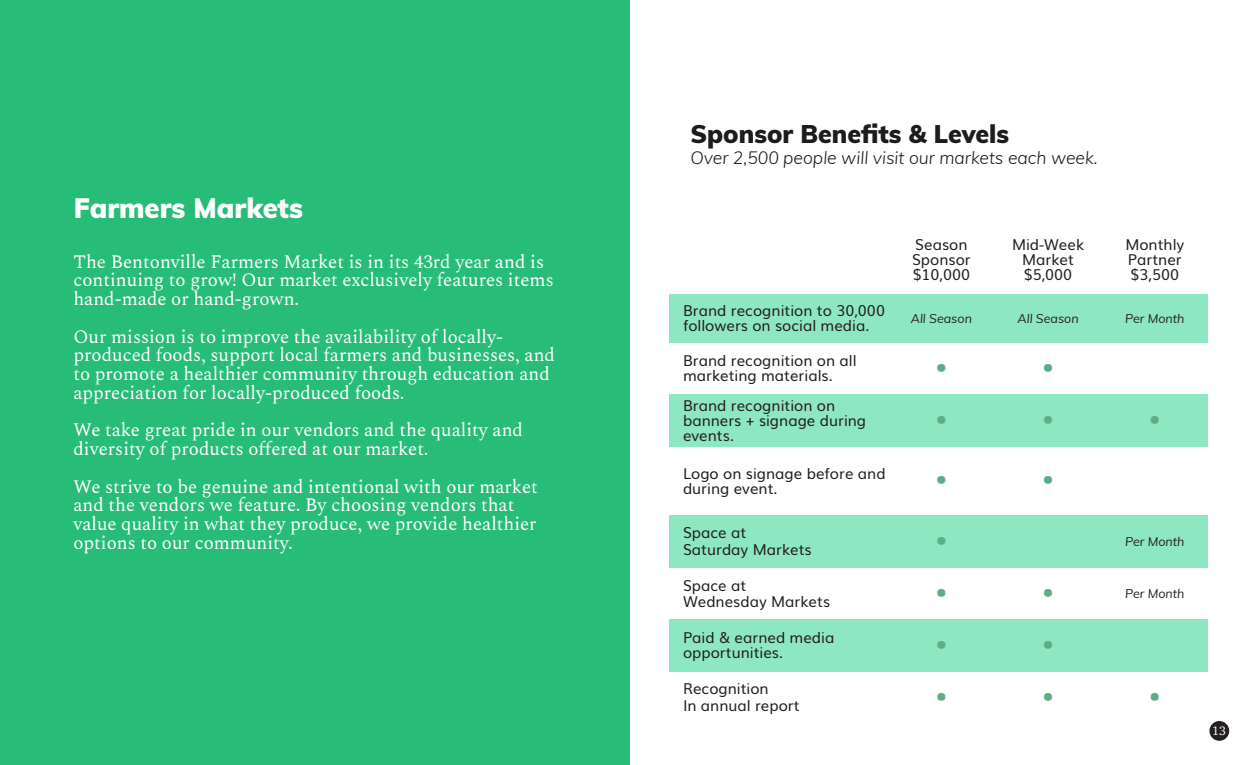
<style>
.page{position:relative;width:1260px;height:765px;background:#fff}
.page>*{position:absolute;margin:0;border:0;box-sizing:border-box;transform-origin:0 0}
.t1{font:700 50px "PT Mono";color:#5fad85}
.t2{font:900 27.5px "Muli";color:#fff}
.t3{font:900 25px "Muli";color:#1e1c1b}
.t4{font:18.75px/18.8px "Spectral";color:#fff}
.t5{font:italic 300 17.5px "Muli";color:#1a1a1a}
.t6{font:15px/15px "Muli";color:#241f20}
.t7{font:italic 12.5px "Muli";color:#241f20}
.t8{font:12.5px "Charter";color:#fff}
</style>
<div class="page">
<div style="left:1209px;top:721px;width:20px;height:20px;background:#241f20;border-radius:50%"></div>
<div style="left:670px;top:294px;width:538px;height:49px;background:#8de7c0"></div>
<div style="left:670px;top:394px;width:538px;height:52px;background:#8de7c0"></div>
<div style="left:670px;top:515px;width:538px;height:52px;background:#8de7c0"></div>
<div style="left:670px;top:619px;width:538px;height:52px;background:#8de7c0"></div>
<div style="left:0;top:0;width:630px;height:765px;background:#28bc79"></div>
<h2 class="t2" style="left:74px;top:191px;width:231px">Farmers Markets</h2>
<p class="t4" style="left:73px;top:253px;width:482px">The Bentonville Farmers Market is in its 43rd year and is continuing to grow! Our market exclusively features items hand-made or hand-grown.</p>
<p class="t4" style="left:73px;top:328px;width:483px">Our mission is to improve the availability of locally&shy;produced foods, support local farmers and businesses, and to promote a healthier community through education and appreciation for locally-produced foods.</p>
<p class="t4" style="left:73px;top:421px;width:451px">We take great pride in our vendors and the quality and diversity of products offered at our market.</p>
<p class="t4" style="left:73px;top:478px;width:466px">We strive to be genuine and intentional with our market and the vendors we feature. By choosing vendors that value quality in what they produce, we provide healthier options to our community.</p>
<h3 class="t3" style="left:690px;top:118px;width:320px">Sponsor Benefits &amp; Levels</h3>
<p class="t5" style="left:690px;top:147px;width:409px">Over 2,500 people will visit our markets each week.</p>
<p class="t6" style="left:912px;top:236px;width:60px">Season<br>Sponsor $10,000</p>
<p class="t6" style="left:1012px;top:236px;width:74px;text-align:center">Mid-Week<br>Market $5,000</p>
<p class="t6" style="left:1125px;top:236px;width:61px">Monthly<br>Partner $3,500</p>
<p class="t6" style="left:683px;top:302px;width:203px">Brand recognition to 30,000 followers on social media.</p>
<p class="t7" style="left:911px;top:310px;width:63px">All Season</p>
<p class="t7" style="left:1018px;top:310px;width:63px">All Season</p>
<p class="t7" style="left:1125px;top:310px;width:61px">Per Month</p>
<p class="t6" style="left:683px;top:352px;width:175px">Brand recognition on all marketing materials.</p>
<h1 class="t1" style="left:926px;top:332px;width:31px">.</h1>
<h1 class="t1" style="left:1033px;top:332px;width:31px">.</h1>
<p class="t6" style="left:683px;top:397px;width:185px">Brand recognition on banners + signage during events.</p>
<h1 class="t1" style="left:926px;top:384px;width:31px">.</h1>
<h1 class="t1" style="left:1033px;top:384px;width:31px">.</h1>
<h1 class="t1" style="left:1140px;top:384px;width:31px">.</h1>
<p class="t6" style="left:683px;top:465px;width:204px">Logo on signage before and during event.</p>
<h1 class="t1" style="left:926px;top:445px;width:31px">.</h1>
<h1 class="t1" style="left:1033px;top:445px;width:31px">.</h1>
<p class="t6" style="left:683px;top:522px;width:130px;line-height:17.5px">Space at<br>Saturday Markets</p>
<h1 class="t1" style="left:926px;top:505px;width:31px">.</h1>
<p class="t7" style="left:1125px;top:533px;width:61px">Per Month</p>
<p class="t6" style="left:683px;top:576px;width:149px;line-height:16.2px">Space at<br>Wednesday Markets</p>
<h1 class="t1" style="left:926px;top:557px;width:31px">.</h1>
<h1 class="t1" style="left:1033px;top:557px;width:31px">.</h1>
<p class="t7" style="left:1125px;top:585px;width:61px">Per Month</p>
<p class="t6" style="left:683px;top:629px;width:153px">Paid &amp; earned media opportunities.</p>
<h1 class="t1" style="left:926px;top:609px;width:31px">.</h1>
<h1 class="t1" style="left:1033px;top:609px;width:31px">.</h1>
<p class="t6" style="left:683px;top:679px;width:118px;line-height:17.5px">Recognition<br>In annual report</p>
<h1 class="t1" style="left:926px;top:661px;width:31px">.</h1>
<h1 class="t1" style="left:1033px;top:661px;width:31px">.</h1>
<h1 class="t1" style="left:1140px;top:661px;width:31px">.</h1>
<p class="t8" style="left:1212px;top:723px;width:15px">13</p>
</div>
